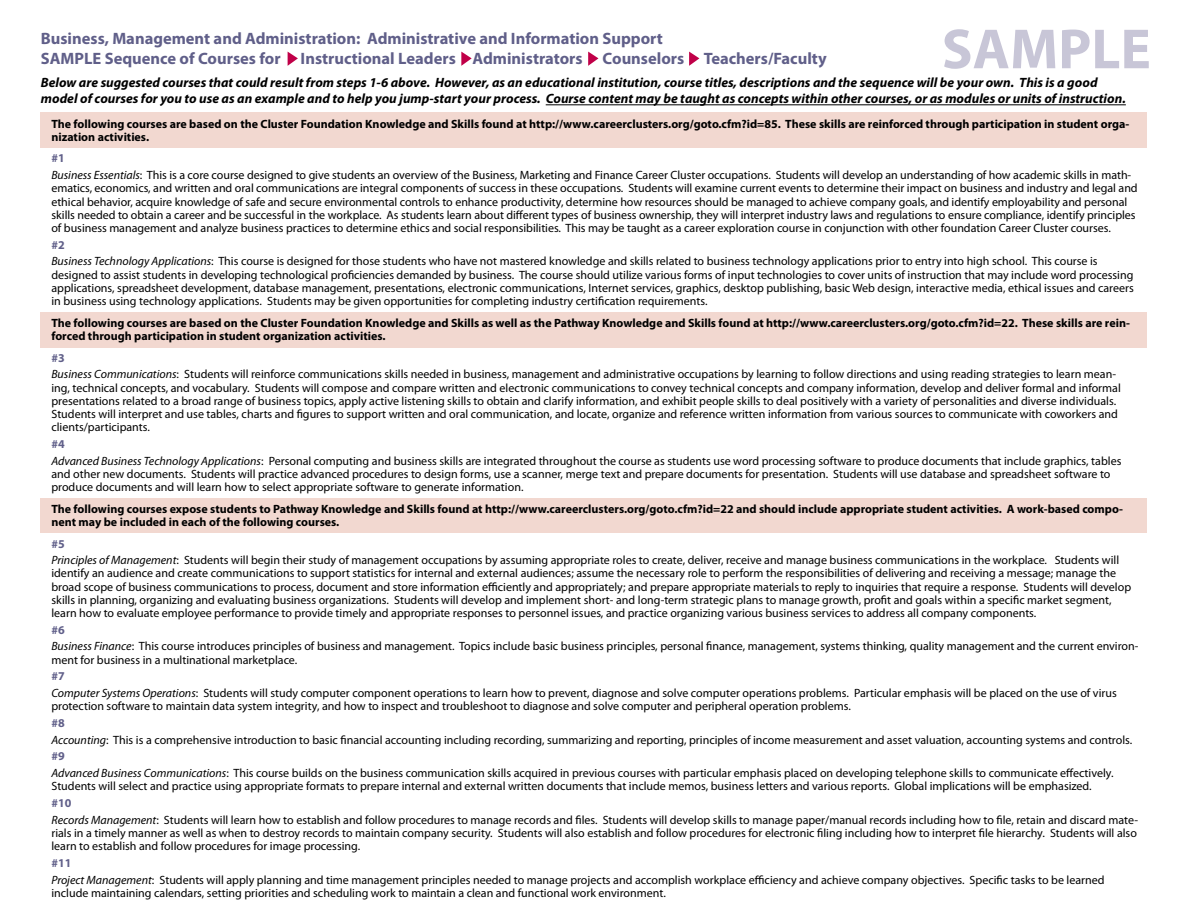
<style>
.page{position:relative;width:1188px;height:918px;background:#fff}
.page>*{position:absolute;margin:0;border:0;box-sizing:border-box;transform-origin:0 0}
.t1{font:700 57px "Myriad Pro";color:#c8c6d7}
.t2{font:700 16.5px "Myriad Pro";color:#605f89}
.t3{font:italic 700 13.5px/16.2px "Myriad Pro";color:#000}
.t4{font:12px/13.2px "Myriad Pro";color:#000}
.t5{font:700 12px/13.2px "Myriad Pro";color:#000}
.t6{font:700 12px "Myriad Pro";color:#605f89}
.s1{font-style:italic}
</style>
<div class="page">
<div style="left:40px;top:498px;width:1108px;height:35px;background:#f2d8d0"></div>
<div style="left:40px;top:312px;width:1108px;height:35px;background:#f2d8d0"></div>
<div style="left:40px;top:112px;width:1108px;height:36px;background:#f2d8d0"></div>
<svg style="left:288px;top:52px;width:10px;height:14px"></svg>
<svg style="left:461px;top:52px;width:11px;height:14px"></svg>
<svg style="left:588px;top:52px;width:10px;height:14px"></svg>
<svg style="left:689px;top:52px;width:10px;height:14px"></svg>
<hr style="left:546px;top:104px;width:580px;height:1px;background:#000">
<p class="t2" style="left:41px;top:29px;width:624px">Business, Management and Administration: Administrative and Information Support</p>
<p class="t2" style="left:41px;top:49px;width:787px">SAMPLE Sequence of Courses for Instructional Leaders Administrators Counselors Teachers/Faculty</p>
<p class="t1" style="left:942px;top:17px;width:211px">SAMPLE</p>
<p class="t3" style="left:41px;top:75px;width:1086px">Below are suggested courses that could result from steps 1-6 above. However, as an educational institution, course titles, descriptions and the sequence will be your own. This is a good model of courses for you to use as an example and to help you jump-start your process. Course content may be taught as concepts within other courses, or as modules or units of instruction.</p>
<p class="t5" style="left:51px;top:117px;width:1079px">The following courses are based on the Cluster Foundation Knowledge and Skills found at http://www.careerclusters.org/goto.cfm?id=85. These skills are reinforced through participation in student orga&shy;nization activities.</p>
<p class="t6" style="left:51px;top:152px;width:15px">#1</p>
<p class="t4" style="left:51px;top:169px;width:1088px"><span class="s1">Business Essentials</span>: This is a core course designed to give students an overview of the Business, Marketing and Finance Career Cluster occupations. Students will develop an understanding of how academic skills in math&shy;ematics, economics, and written and oral communications are integral components of success in these occupations. Students will examine current events to determine their impact on business and industry and legal and ethical behavior, acquire knowledge of safe and secure environmental controls to enhance productivity, determine how resources should be managed to achieve company goals, and identify employability and personal skills needed to obtain a career and be successful in the workplace. As students learn about different types of business ownership, they will interpret industry laws and regulations to ensure compliance, identify principles of business management and analyze business practices to determine ethics and social responsibilities. This may be taught as a career exploration course in conjunction with other foundation Career Cluster courses.</p>
<p class="t6" style="left:51px;top:238px;width:15px">#2</p>
<p class="t4" style="left:51px;top:255px;width:1084px"><span class="s1">Business Technology Applications</span>: This course is designed for those students who have not mastered knowledge and skills related to business technology applications prior to entry into high school. This course is designed to assist students in developing technological proficiencies demanded by business. The course should utilize various forms of input technologies to cover units of instruction that may include word processing applications, spreadsheet development, database management, presentations, electronic communications, Internet services, graphics, desktop publishing, basic Web design, interactive media, ethical issues and careers in business using technology applications. Students may be given opportunities for completing industry certification requirements.</p>
<p class="t5" style="left:51px;top:316px;width:1080px">The following courses are based on the Cluster Foundation Knowledge and Skills as well as the Pathway Knowledge and Skills found at http://www.careerclusters.org/goto.cfm?id=22. These skills are rein&shy;forced through participation in student organization activities.</p>
<p class="t6" style="left:51px;top:351px;width:15px">#3</p>
<p class="t4" style="left:51px;top:368px;width:1071px"><span class="s1">Business Communications</span>: Students will reinforce communications skills needed in business, management and administrative occupations by learning to follow directions and using reading strategies to learn mean&shy;ing, technical concepts, and vocabulary. Students will compose and compare written and electronic communications to convey technical concepts and company information, develop and deliver formal and informal presentations related to a broad range of business topics, apply active listening skills to obtain and clarify information, and exhibit people skills to deal positively with a variety of personalities and diverse individuals.<br>Students will interpret and use tables, charts and figures to support written and oral communication, and locate, organize and reference written information from various sources to communicate with coworkers and clients/participants.</p>
<p class="t6" style="left:51px;top:437px;width:15px">#4</p>
<p class="t4" style="left:51px;top:454px;width:1072px"><span class="s1">Advanced Business Technology Applications</span>: Personal computing and business skills are integrated throughout the course as students use word processing software to produce documents that include graphics, tables and other new documents. Students will practice advanced procedures to design forms, use a scanner, merge text and prepare documents for presentation. Students will use database and spreadsheet software to produce documents and will learn how to select appropriate software to generate information.</p>
<p class="t5" style="left:51px;top:502px;width:1073px">The following courses expose students to Pathway Knowledge and Skills found at http://www.careerclusters.org/goto.cfm?id=22 and should include appropriate student activities. A work-based compo&shy;nent may be included in each of the following courses.</p>
<p class="t6" style="left:51px;top:537px;width:15px">#5</p>
<p class="t4" style="left:51px;top:554px;width:1081px"><span class="s1">Principles of Management</span>: Students will begin their study of management occupations by assuming appropriate roles to create, deliver, receive and manage business communications in the workplace. Students will identify an audience and create communications to support statistics for internal and external audiences; assume the necessary role to perform the responsibilities of delivering and receiving a message; manage the broad scope of business communications to process, document and store information efficiently and appropriately; and prepare appropriate materials to reply to inquiries that require a response. Students will develop skills in planning, organizing and evaluating business organizations. Students will develop and implement short- and long-term strategic plans to manage growth, profit and goals within a specific market segment, learn how to evaluate employee performance to provide timely and appropriate responses to personnel issues, and practice organizing various business services to address all company components.</p>
<p class="t6" style="left:51px;top:623px;width:15px">#6</p>
<p class="t4" style="left:51px;top:640px;width:1089px"><span class="s1">Business Finance</span>: This course introduces principles of business and management. Topics include basic business principles, personal finance, management, systems thinking, quality management and the current environ&shy;ment for business in a multinational marketplace.</p>
<p class="t6" style="left:51px;top:670px;width:15px">#7</p>
<p class="t4" style="left:51px;top:687px;width:1067px"><span class="s1">Computer Systems Operations</span>: Students will study computer component operations to learn how to prevent, diagnose and solve computer operations problems. Particular emphasis will be placed on the use of virus protection software to maintain data system integrity, and how to inspect and troubleshoot to diagnose and solve computer and peripheral operation problems.</p>
<p class="t6" style="left:51px;top:716px;width:15px">#8</p>
<p class="t4" style="left:51px;top:733px;width:1082px"><span class="s1">Accounting</span>: This is a comprehensive introduction to basic financial accounting including recording, summarizing and reporting, principles of income measurement and asset valuation, accounting systems and controls.</p>
<p class="t6" style="left:51px;top:750px;width:15px">#9</p>
<p class="t4" style="left:51px;top:767px;width:1064px"><span class="s1">Advanced Business Communications</span>: This course builds on the business communication skills acquired in previous courses with particular emphasis placed on developing telephone skills to communicate effectively.<br>Students will select and practice using appropriate formats to prepare internal and external written documents that include memos, business letters and various reports. Global implications will be emphasized.</p>
<p class="t6" style="left:51px;top:796px;width:21px">#10</p>
<p class="t4" style="left:51px;top:813px;width:1088px;text-align:justify"><span class="s1">Records Management</span>: Students will learn how to establish and follow procedures to manage records and files. Students will develop skills to manage paper/manual records including how to file, retain and discard mate&shy;rials in a timely manner as well as when to destroy records to maintain company security. Students will also establish and follow procedures for electronic filing including how to interpret file hierarchy. Students will also learn to establish and follow procedures for image processing.</p>
<p class="t6" style="left:51px;top:856px;width:21px">#11</p>
<p class="t4" style="left:51px;top:873px;width:1055px"><span class="s1">Project Management</span>: Students will apply planning and time management principles needed to manage projects and accomplish workplace efficiency and achieve company objectives. Specific tasks to be learned include maintaining calendars, setting priorities and scheduling work to maintain a clean and functional work environment.</p>
</div>
